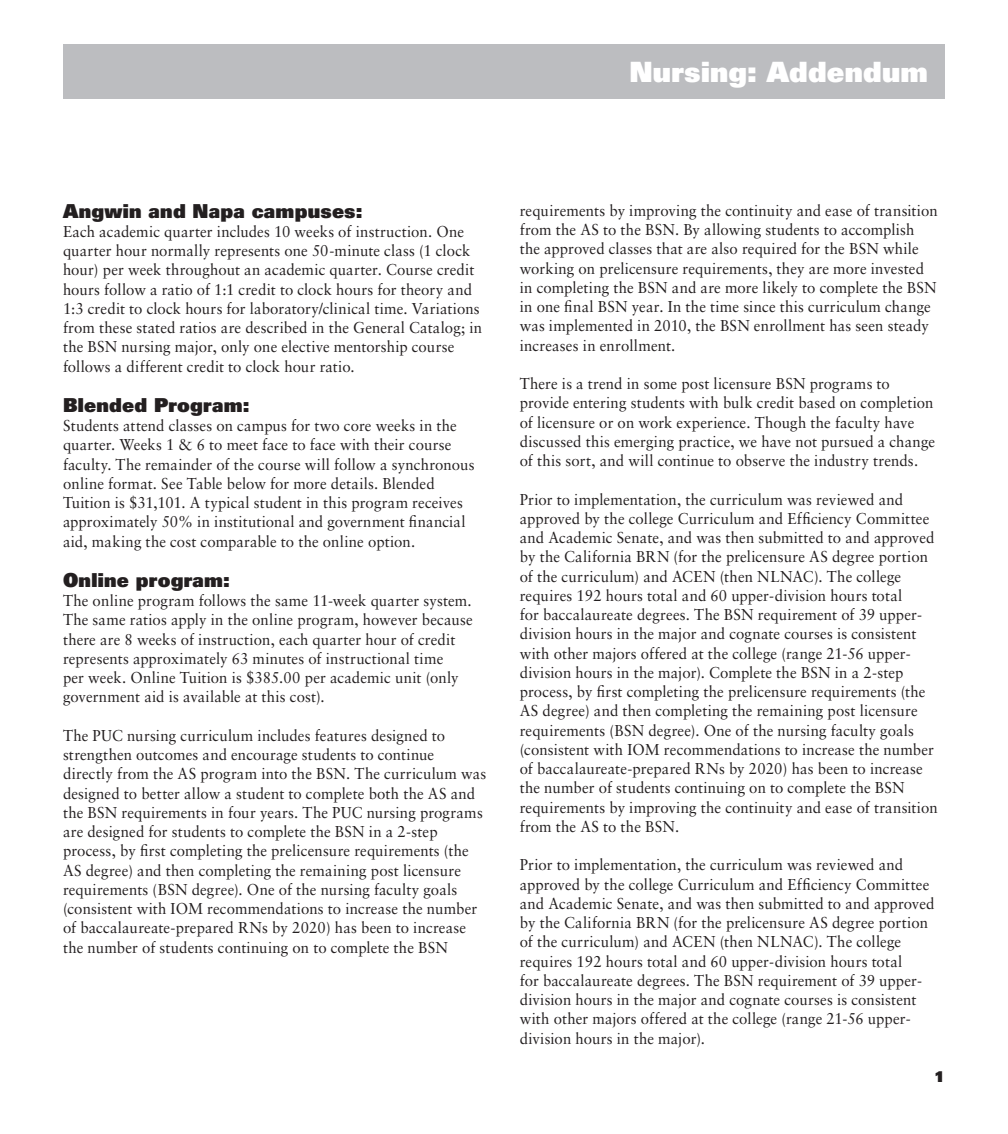
<style>
.page{position:relative;width:1008px;height:1134px;background:#fff}
.page>*{position:absolute;margin:0;border:0;box-sizing:border-box;transform-origin:0 0}
.t1{font:28px "Univers LT Std X Black";letter-spacing:.01em;color:#fff}
.t2{font:19.25px "Univers LT Std X Black";letter-spacing:.015em;color:#231f20}
.t3{font:15.75px/19.2px "Sabon";letter-spacing:.01em;color:#231f20;scale:.95 1}
.t4{font:14.88px "Univers LT Std X Black";color:#231f20}
</style>
<div class="page">
<div style="left:63px;top:44px;width:882px;height:55px;background:#bcbdc0"></div>
<h1 class="t1" style="left:629px;top:53px;width:300px">Nursing: Addendum</h1>
<p class="t2" style="left:63px;top:198px;width:301px">Angwin and Napa campuses:</p>
<p class="t3" style="left:63px;top:222px;width:443px">Each academic quarter includes 10 weeks of instruction. One quarter hour normally represents one 50-minute class (1 clock hour) per week throughout an academic quarter. Course credit hours follow a ratio of 1:1 credit to clock hours for theory and 1:3 credit to clock hours for laboratory/clinical time. Variations from these stated ratios are described in the General Catalog; in the BSN nursing major, only one elective mentorship course follows a different credit to clock hour ratio.</p>
<p class="t2" style="left:63px;top:392px;width:188px">Blended Program:</p>
<p class="t3" style="left:63px;top:416px;width:435px">Students attend classes on campus for two core weeks in the quarter. Weeks 1 &amp; 6 to meet face to face with their course faculty. The remainder of the course will follow a synchronous online format. See Table below for more details. Blended Tuition is $31,101. A typical student in this program receives approximately 50% in institutional and government financial aid, making the cost comparable to the online option.</p>
<p class="t2" style="left:63px;top:567px;width:168px">Online program:</p>
<p class="t3" style="left:63px;top:591px;width:433px">The online program follows the same 11-week quarter system.<br>The same ratios apply in the online program, however because there are 8 weeks of instruction, each quarter hour of credit represents approximately 63 minutes of instructional time<br>per week. Online Tuition is $385.00 per academic unit (only government aid is available at this cost).</p>
<p class="t3" style="left:63px;top:726px;width:447px">The PUC nursing curriculum includes features designed to strengthen outcomes and encourage students to continue directly from the AS program into the BSN. The curriculum was designed to better allow a student to complete both the AS and the BSN requirements in four years. The PUC nursing programs are designed for students to complete the BSN in a 2-step process, by first completing the prelicensure requirements (the AS degree) and then completing the remaining post licensure requirements (BSN degree). One of the nursing faculty goals (consistent with IOM recommendations to increase the number of baccalaureate-prepared RNs by 2020) has been to increase the number of students continuing on to complete the BSN</p>
<p class="t3" style="left:520px;top:201px;width:441px">requirements by improving the continuity and ease of transition from the AS to the BSN. By allowing students to accomplish the approved classes that are also required for the BSN while working on prelicensure requirements, they are more invested in completing the BSN and are more likely to complete the BSN in one final BSN year. In the time since this curriculum change was implemented in 2010, the BSN enrollment has seen steady increases in enrollment.</p>
<p class="t3" style="left:520px;top:374px;width:439px">There is a trend in some post licensure BSN programs to provide entering students with bulk credit based on completion of licensure or on work experience. Though the faculty have discussed this emerging practice, we have not pursued a change of this sort, and will continue to observe the industry trends.</p>
<p class="t3" style="left:520px;top:489px;width:441px">Prior to implementation, the curriculum was reviewed and approved by the college Curriculum and Efficiency Committee and Academic Senate, and was then submitted to and approved by the California BRN (for the prelicensure AS degree portion of the curriculum) and ACEN (then NLNAC). The college requires 192 hours total and 60 upper-division hours total<br>for baccalaureate degrees. The BSN requirement of 39 upper&shy;division hours in the major and cognate courses is consistent with other majors offered at the college (range 21-56 upper&shy;division hours in the major). Complete the BSN in a 2-step process, by first completing the prelicensure requirements (the AS degree) and then completing the remaining post licensure requirements (BSN degree). One of the nursing faculty goals (consistent with IOM recommendations to increase the number of baccalaureate-prepared RNs by 2020) has been to increase the number of students continuing on to complete the BSN requirements by improving the continuity and ease of transition from the AS to the BSN.</p>
<p class="t3" style="left:520px;top:855px;width:438px">Prior to implementation, the curriculum was reviewed and approved by the college Curriculum and Efficiency Committee and Academic Senate, and was then submitted to and approved by the California BRN (for the prelicensure AS degree portion of the curriculum) and ACEN (then NLNAC). The college requires 192 hours total and 60 upper-division hours total<br>for baccalaureate degrees. The BSN requirement of 39 upper&shy;division hours in the major and cognate courses is consistent with other majors offered at the college (range 21-56 upper&shy;division hours in the major).</p>
<p class="t4" style="left:935px;top:1066px;width:12px">1</p>
</div>
